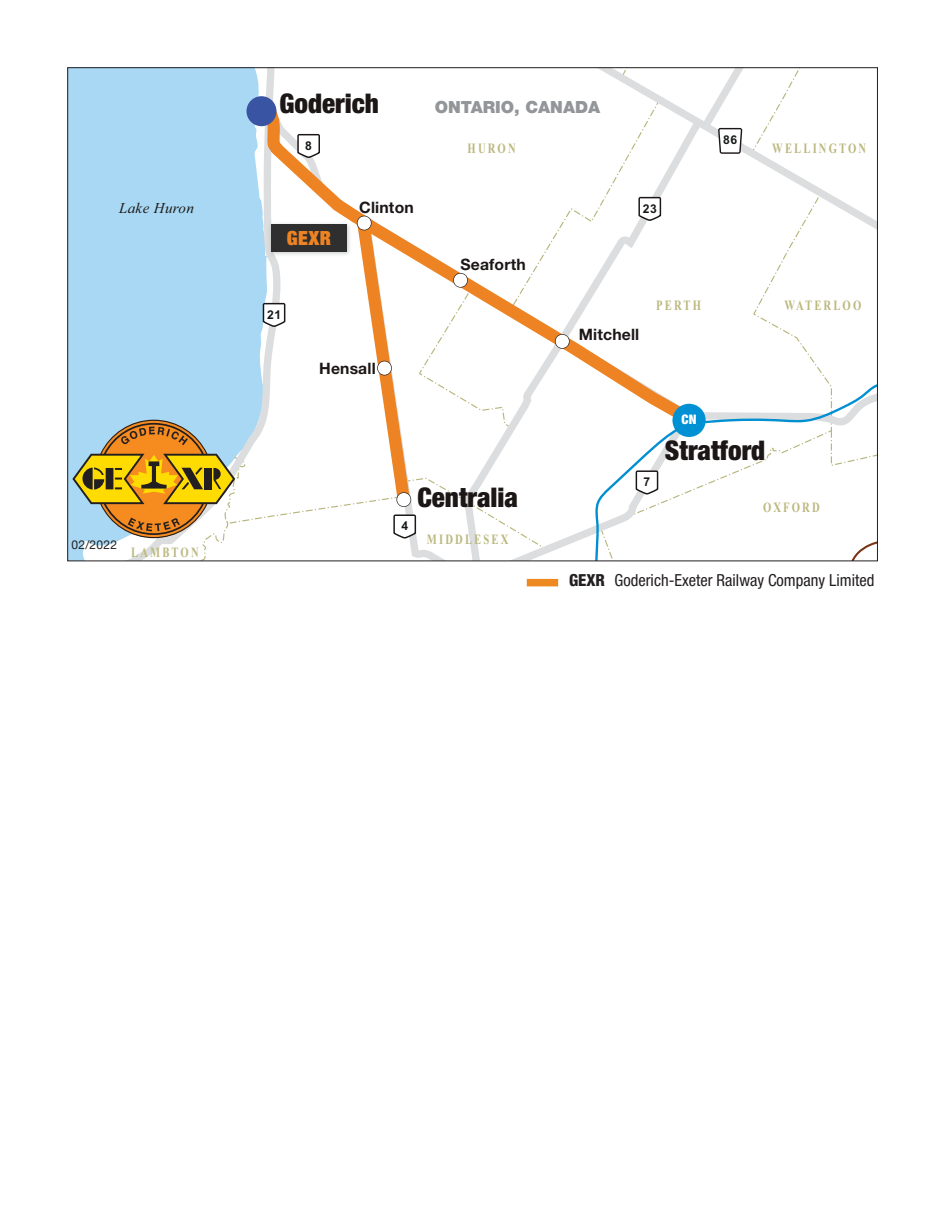
<style>
.page{position:relative;width:945px;height:1215px;background:#fff}
.page>*{position:absolute;margin:0;border:0;box-sizing:border-box;transform-origin:0 0}
.t1{font:900 condensed 27.15px "Helvetica Neue LT Pro";color:#1c1716}
.t2{font:900 condensed 19.65px "Helvetica Neue LT Pro";color:#ed8322}
.t3{font:900 16.8px "Helvetica Neue LT Pro";color:#939699}
.t4{font:condensed 16.5px "Helvetica Neue LT Pro";color:#231f20}
.t5{font:700 15.75px "Helvetica Neue LT Pro";letter-spacing:.01em;color:#1c1716}
.t6{font:italic 15px "Times New Roman";letter-spacing:.025em;color:#1c1716}
.t7{font:700 14.1px "Times New Roman";letter-spacing:.2em;color:#bbb87f;scale:.75 1}
.t8{font:900 condensed 13.2px "Helvetica Neue";color:#fff}
.t9{font:700 12.15px "Arial";color:#141815}
.t10{font:12px "Helvetica Neue LT Pro";letter-spacing:.025em;color:#231f20}
.s1{font-weight:800}
</style>
<div class="page">
<div style="left:527px;top:579px;width:31px;height:7px;background:#ee8821"></div>
<svg style="left:72px;top:68px;width:805px;height:493px"></svg>
<p class="t6" style="left:119px;top:199px;width:76px">Lake Huron</p>
<p class="t10" style="left:71px;top:541px;width:47px">02/2022</p>
<p class="t7" style="left:131px;top:544px;width:92px">LAMBTON</p>
<p class="t1" style="left:280px;top:94px;width:101px">Goderich</p>
<p class="t9" style="left:305px;top:138px;width:8px">8</p>
<p class="t2" style="left:287px;top:227px;width:46px">GEXR</p>
<p class="t5" style="left:359px;top:201px;width:56px">Clinton</p>
<p class="t9" style="left:267px;top:307px;width:16px">21</p>
<p class="t5" style="left:319px;top:363px;width:58px">Hensall</p>
<p class="t3" style="left:435px;top:98px;width:167px">ONTARIO, CANADA</p>
<p class="t7" style="left:468px;top:140px;width:66px">HURON</p>
<p class="t5" style="left:461px;top:259px;width:67px">Seaforth</p>
<p class="t9" style="left:643px;top:201px;width:16px">23</p>
<p class="t5" style="left:579px;top:329px;width:62px">Mitchell</p>
<p class="t7" style="left:656px;top:297px;width:61px">PERTH</p>
<p class="t9" style="left:723px;top:133px;width:16px">86</p>
<p class="t7" style="left:772px;top:140px;width:127px">WELLINGTON</p>
<p class="t7" style="left:785px;top:297px;width:104px">WATERLOO</p>
<p class="t8" style="left:681px;top:415px;width:17px">CN</p>
<p class="t1" style="left:665px;top:441px;width:102px">Stratford</p>
<p class="t9" style="left:401px;top:519px;width:8px">4</p>
<p class="t1" style="left:417px;top:488px;width:102px">Centralia</p>
<p class="t7" style="left:427px;top:531px;width:110px">MIDDLESEX</p>
<p class="t9" style="left:644px;top:475px;width:8px">7</p>
<p class="t7" style="left:763px;top:499px;width:77px">OXFORD</p>
<p class="t4" style="left:569px;top:575px;width:307px"><span class="s1">GEXR</span> Goderich-Exeter Railway Company Limited</p>
</div>
